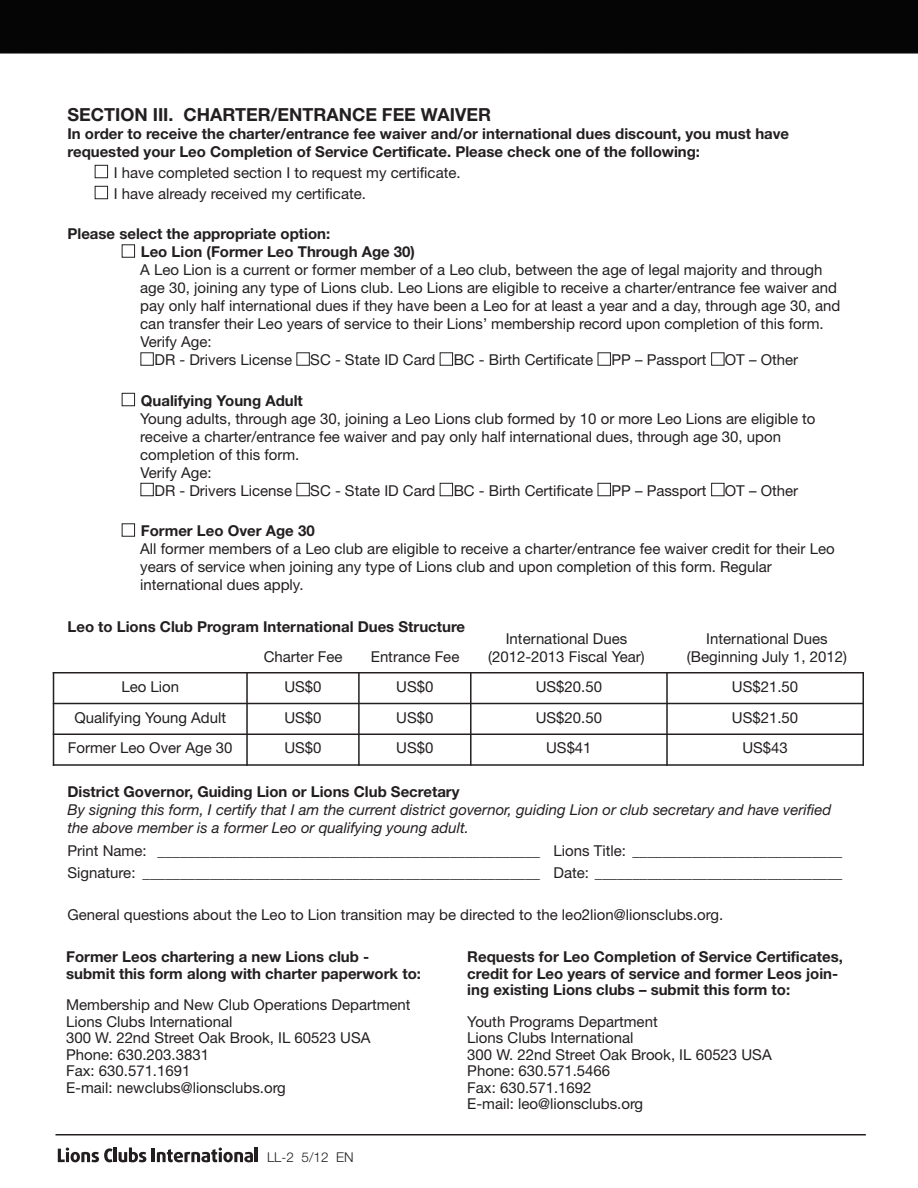
<style>
.page{position:relative;width:918px;height:1188px;background:#fff}
.page>*{position:absolute;margin:0;border:0;box-sizing:border-box;transform-origin:0 0}
.t1{font:700 18px "Helvetica Neue";color:#231f20}
.t2{font:15px/18px "Helvetica Neue";color:#231f20}
.t3{font:700 15px/16.5px "Helvetica Neue";color:#231f20}
.t4{font:italic 15px/18px "Helvetica Neue";color:#231f20}
.t5{font:300 13.5px "Helvetica Neue";color:#231f20}
.s1{color:#fff}
.s2{font-weight:700}
</style>
<div class="page">
<div style="left:0;top:0;width:918px;height:54px;background:#040504"></div>
<hr style="left:56px;top:1134px;width:810px;height:2px;background:#231f20">
<svg style="left:58px;top:1148px;width:54px;height:14px"></svg>
<hr style="left:114px;top:1148px;width:3px;height:14px;background:#231f20">
<svg style="left:119px;top:1148px;width:27px;height:14px"></svg>
<svg style="left:152px;top:1148px;width:101px;height:14px"></svg>
<hr style="left:255px;top:1148px;width:3px;height:14px;background:#231f20">
<hr style="left:53px;top:672px;width:1px;height:94px;background:#231f20">
<hr style="left:246px;top:672px;width:2px;height:94px;background:#231f20">
<hr style="left:358px;top:672px;width:2px;height:94px;background:#231f20">
<hr style="left:470px;top:672px;width:2px;height:94px;background:#231f20">
<hr style="left:666px;top:672px;width:2px;height:94px;background:#231f20">
<hr style="left:862px;top:672px;width:2px;height:94px;background:#231f20">
<hr style="left:53px;top:672px;width:811px;height:2px;background:#231f20">
<hr style="left:53px;top:703px;width:811px;height:1px;background:#231f20">
<hr style="left:53px;top:734px;width:811px;height:1px;background:#231f20">
<hr style="left:53px;top:764px;width:811px;height:2px;background:#231f20">
<p class="t1" style="left:68px;top:108px;width:425px">SECTION III. CHARTER/ENTRANCE FEE WAIVER</p>
<p class="t3" style="left:68px;top:126px;width:723px;line-height:18px">In order to receive the charter/entrance fee waiver and/or international dues discount, you must have requested your Leo Completion of Service Certificate. Please check one of the following:</p>
<p class="t2" style="left:94px;top:165px;width:368px"><span class="s1">■</span> I have completed section I to request my certificate.</p>
<p class="t2" style="left:94px;top:186px;width:273px"><span class="s1">■</span> I have already received my certificate.</p>
<p class="t3" style="left:68px;top:227px;width:264px">Please select the appropriate option:</p>
<p class="t2" style="left:140px;top:244px;width:702px;text-indent:-19px"><span class="s1">■</span> <span class="s2">Leo Lion (Former Leo Through Age 30)<br></span>A Leo Lion is a current or former member of a Leo club, between the age of legal majority and through age 30, joining any type of Lions club. Leo Lions are eligible to receive a charter/entrance fee waiver and pay only half international dues if they have been a Leo for at least a year and a day, through age 30, and can transfer their Leo years of service to their Lions’ membership record upon completion of this form.<br>Verify Age:</p>
<p class="t2" style="left:140px;top:352px;width:659px"><span class="s1">■</span>DR - Drivers License <span class="s1">■</span>SC - State ID Card <span class="s1">■</span>BC - Birth Certificate <span class="s1">■</span>PP – Passport <span class="s1">■</span>OT – Other</p>
<p class="t2" style="left:140px;top:393px;width:677px;text-indent:-19px"><span class="s1">■</span> <span class="s2">Qualifying Young Adult<br></span>Young adults, through age 30, joining a Leo Lions club formed by 10 or more Leo Lions are eligible to receive a charter/entrance fee waiver and pay only half international dues, through age 30, upon completion of this form.<br>Verify Age:</p>
<p class="t2" style="left:140px;top:483px;width:659px"><span class="s1">■</span>DR - Drivers License <span class="s1">■</span>SC - State ID Card <span class="s1">■</span>BC - Birth Certificate <span class="s1">■</span>PP – Passport <span class="s1">■</span>OT – Other</p>
<p class="t2" style="left:140px;top:523px;width:696px;text-indent:-19px"><span class="s1">■</span> <span class="s2">Former Leo Over Age 30<br></span>All former members of a Leo club are eligible to receive a charter/entrance fee waiver credit for their Leo years of service when joining any type of Lions club and upon completion of this form. Regular international dues apply.</p>
<p class="t3" style="left:68px;top:620px;width:399px">Leo to Lions Club Program International Dues Structure</p>
<p class="t2" style="left:506px;top:631px;width:123px">International Dues</p>
<p class="t2" style="left:706px;top:631px;width:123px">International Dues</p>
<p class="t2" style="left:264px;top:649px;width:80px">Charter Fee</p>
<p class="t2" style="left:371px;top:649px;width:90px">Entrance Fee</p>
<p class="t2" style="left:488px;top:649px;width:158px">(2012-2013 Fiscal Year)</p>
<p class="t2" style="left:687px;top:649px;width:162px">(Beginning July 1, 2012)</p>
<p class="t2" style="left:121px;top:679px;width:59px">Leo Lion</p>
<p class="t2" style="left:284px;top:679px;width:39px">US$0</p>
<p class="t2" style="left:396px;top:679px;width:39px">US$0</p>
<p class="t2" style="left:536px;top:679px;width:68px">US$20.50</p>
<p class="t2" style="left:732px;top:679px;width:68px">US$21.50</p>
<p class="t2" style="left:74px;top:710px;width:153px">Qualifying Young Adult</p>
<p class="t2" style="left:284px;top:710px;width:39px">US$0</p>
<p class="t2" style="left:396px;top:710px;width:39px">US$0</p>
<p class="t2" style="left:536px;top:710px;width:68px">US$20.50</p>
<p class="t2" style="left:732px;top:710px;width:68px">US$21.50</p>
<p class="t2" style="left:68px;top:741px;width:166px">Former Leo Over Age 30</p>
<p class="t2" style="left:284px;top:741px;width:39px">US$0</p>
<p class="t2" style="left:396px;top:741px;width:39px">US$0</p>
<p class="t2" style="left:546px;top:741px;width:47px">US$41</p>
<p class="t2" style="left:742px;top:741px;width:47px">US$43</p>
<p class="t3" style="left:68px;top:785px;width:394px">District Governor, Guiding Lion or Lions Club Secretary</p>
<p class="t4" style="left:68px;top:802px;width:766px">By signing this form, I certify that I am the current district governor, guiding Lion or club secretary and have verified the above member is a former Leo or qualifying young adult.</p>
<p class="t2" style="left:68px;top:841px;width:776px;line-height:22.5px">Print Name: ___________________________________________________ Lions Title: ____________________________<br>Signature: _____________________________________________________ Date: _________________________________</p>
<p class="t2" style="left:68px;top:907px;width:657px">General questions about the Leo to Lion transition may be directed to the leo2lion@lionsclubs.org.</p>
<p class="t3" style="left:66px;top:950px;width:356px">Former Leos chartering a new Lions club - submit this form along with charter paperwork to:</p>
<p class="t2" style="left:66px;top:998px;width:346px;line-height:16.5px">Membership and New Club Operations Department<br>Lions Clubs International<br>300 W. 22nd Street Oak Brook, IL 60523 USA<br>Phone: 630.203.3831<br>Fax: 630.571.1691<br>E-mail: newclubs@lionsclubs.org</p>
<p class="t5" style="left:267px;top:1149px;width:88px">LL-2 5/12 EN</p>
<p class="t3" style="left:467px;top:950px;width:377px">Requests for Leo Completion of Service Certificates, credit for Leo years of service and former Leos join&shy;ing existing Lions clubs – submit this form to:</p>
<p class="t2" style="left:467px;top:1015px;width:306px;line-height:16.5px">Youth Programs Department<br>Lions Clubs International<br>300 W. 22nd Street Oak Brook, IL 60523 USA<br>Phone: 630.571.5466<br>Fax: 630.571.1692<br>E-mail: leo@lionsclubs.org</p>
</div>
